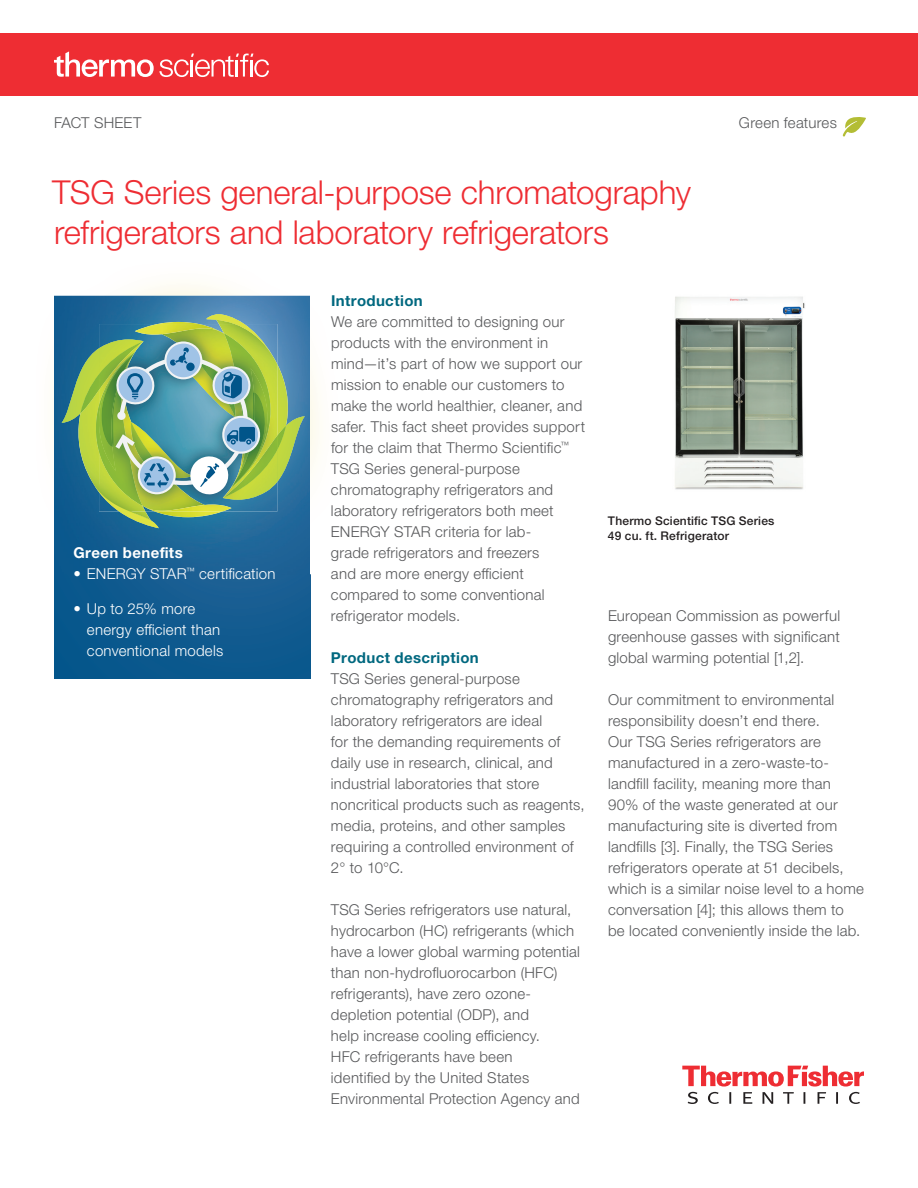
<style>
.page{position:relative;width:918px;height:1188px;background:#fff}
.page>*{position:absolute;margin:0;border:0;box-sizing:border-box;transform-origin:0 0}
.t1{font:300 33px/40.5px "Helvetica Neue LTW1 G";letter-spacing:-.005em;color:#ee2d33}
.t2{font:300 15px/21px "Helvetica Neue LTW1 G";letter-spacing:.015em;color:#57585a}
.t3{font:300 15px/21px "Helvetica Neue LTW1 G";letter-spacing:.015em;color:#fff}
.t4{font:700 15px "Helvetica Neue LTW1 G";letter-spacing:.025em;color:#00687f}
.t5{font:700 15px "Helvetica Neue LTW1 G";letter-spacing:.025em;color:#fff}
.t6{font:500 12px/15.8px "Helvetica Neue LTW1 G";letter-spacing:.015em;color:#231f20}
</style>
<div class="page">
<svg style="left:682px;top:1066px;width:182px;height:38px"></svg>
<div style="left:54px;top:574px;width:256px;height:104px;background:#0e598e"></div>
<img style="left:54px;top:296px;width:256px;height:278px">
<svg style="left:62px;top:314px;width:243px;height:214px;background:#71a283"></svg>
<svg style="left:843px;top:117px;width:23px;height:20px"></svg>
<img style="left:675px;top:296px;width:130px;height:194px">
<div style="left:0;top:33px;width:918px;height:63px;background:#ee2d33"></div>
<svg style="left:54px;top:51px;width:215px;height:26px"></svg>
<p class="t2" style="left:54px;top:112px;width:89px">FACT SHEET</p>
<p class="t2" style="left:739px;top:112px;width:100px">Green features</p>
<h1 class="t1" style="left:52px;top:171px;width:640px">TSG Series general-purpose chromatography refrigerators and laboratory refrigerators</h1>
<p class="t5" style="left:73px;top:543px;width:111px">Green benefits</p>
<p class="t3" style="left:73px;top:563px;width:204px">• ENERGY STAR<sup>™</sup> certification</p>
<p class="t3" style="left:87px;top:598px;width:138px;text-indent:-14px">• Up to 25% more energy efficient than conventional models</p>
<p class="t4" style="left:331px;top:291px;width:93px">Introduction</p>
<p class="t2" style="left:331px;top:311px;width:256px">We are committed to designing our products with the environment in mind—it’s part of how we support our mission to enable our customers to make the world healthier, cleaner, and safer. This fact sheet provides support for the claim that Thermo Scientific<sup>™ </sup>TSG Series general-purpose chromatography refrigerators and laboratory refrigerators both meet ENERGY STAR criteria for lab-<br>grade refrigerators and freezers<br>and are more energy efficient compared to some conventional refrigerator models.</p>
<p class="t4" style="left:331px;top:648px;width:149px">Product description</p>
<p class="t2" style="left:331px;top:668px;width:255px">TSG Series general-purpose chromatography refrigerators and laboratory refrigerators are ideal<br>for the demanding requirements of daily use in research, clinical, and industrial laboratories that store noncritical products such as reagents, media, proteins, and other samples requiring a controlled environment of 2° to 10°C.</p>
<p class="t2" style="left:331px;top:899px;width:251px">TSG Series refrigerators use natural, hydrocarbon (HC) refrigerants (which have a lower global warming potential than non-hydrofluorocarbon (HFC) refrigerants), have zero ozone&shy;depletion potential (ODP), and<br>help increase cooling efficiency.<br>HFC refrigerants have been<br>identified by the United States Environmental Protection Agency and</p>
<p class="t6" style="left:608px;top:512px;width:168px">Thermo Scientific TSG Series<br>49 cu. ft. Refrigerator</p>
<p class="t2" style="left:608px;top:605px;width:234px;text-align:justify">European Commission as powerful greenhouse gasses with significant global warming potential [1,2].</p>
<p class="t2" style="left:608px;top:689px;width:258px">Our commitment to environmental responsibility doesn’t end there.<br>Our TSG Series refrigerators are manufactured in a zero-waste-to&shy;landfill facility, meaning more than 90% of the waste generated at our manufacturing site is diverted from landfills [3]. Finally, the TSG Series refrigerators operate at 51 decibels, which is a similar noise level to a home conversation [4]; this allows them to be located conveniently inside the lab.</p>
</div>
